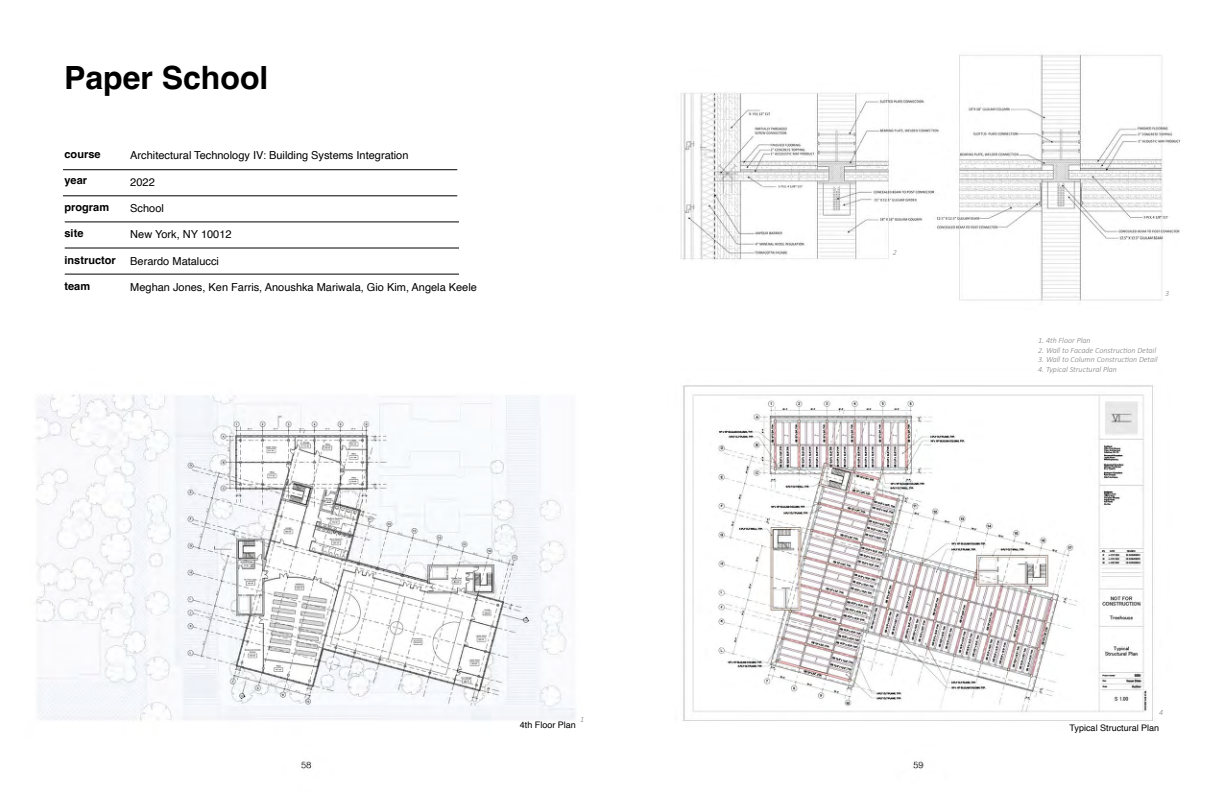
<style>
.page{position:relative;width:1224px;height:792px;background:#fff}
.page>*{position:absolute;margin:0;border:0;box-sizing:border-box;transform-origin:0 0}
.t1{font:700 32px "Helvetica";color:#000}
.t2{font:11px "Helvetica";color:#000}
.t3{font:700 11px "Helvetica";color:#000}
.t4{font:9px "Helvetica";color:#000}
.t5{font:italic 300 8px "Calibri";color:#808080}
</style>
<div class="page">
<img style="left:36px;top:54px;width:1144px;height:715px">
<hr style="left:63px;top:169px;width:394px;height:1px;background:#000">
<hr style="left:65px;top:221px;width:394px;height:1px;background:#000">
<hr style="left:65px;top:248px;width:394px;height:1px;background:#000">
<hr style="left:65px;top:274px;width:394px;height:1px;background:#000">
<hr style="left:63px;top:195px;width:394px;height:1px;background:#000">
<h1 class="t1" style="left:64px;top:58px;width:206px">Paper School</h1>
<p class="t3" style="left:64px;top:147px;width:38px">course</p>
<p class="t3" style="left:64px;top:174px;width:24px">year</p>
<p class="t3" style="left:64px;top:200px;width:46px">program</p>
<p class="t3" style="left:64px;top:227px;width:20px">site</p>
<p class="t3" style="left:64px;top:253px;width:53px">instructor</p>
<p class="t3" style="left:64px;top:279px;width:27px">team</p>
<p class="t2" style="left:130px;top:147px;width:280px">Architectural Technology IV: Building Systems Integration</p>
<p class="t2" style="left:130px;top:173px;width:26px">2022</p>
<p class="t2" style="left:130px;top:200px;width:35px">School</p>
<p class="t2" style="left:130px;top:226px;width:103px">New York, NY 10012</p>
<p class="t2" style="left:130px;top:252px;width:90px">Berardo Matalucci</p>
<p class="t2" style="left:130px;top:279px;width:348px">Meghan Jones, Ken Farris, Anoushka Mariwala, Gio Kim, Angela Keele</p>
<p class="t5" style="left:580px;top:714px;width:6px">1</p>
<p class="t4" style="left:520px;top:718px;width:58px">4th Floor Plan</p>
<p class="t5" style="left:893px;top:247px;width:6px">2</p>
<p class="t5" style="left:1165px;top:288px;width:6px">3</p>
<p class="t5" style="left:1038px;top:335px;width:54px">1. 4th Floor Plan</p>
<p class="t5" style="left:1038px;top:345px;width:119px">2. Wall to Facade Construction Detail</p>
<p class="t5" style="left:1038px;top:355px;width:121px">3. Wall to Column Construction Detail</p>
<p class="t5" style="left:1038px;top:364px;width:80px">4. Typical Structural Plan</p>
<p class="t5" style="left:1159px;top:707px;width:6px">4</p>
<p class="t4" style="left:1070px;top:721px;width:91px">Typical Structural Plan</p>
</div>
